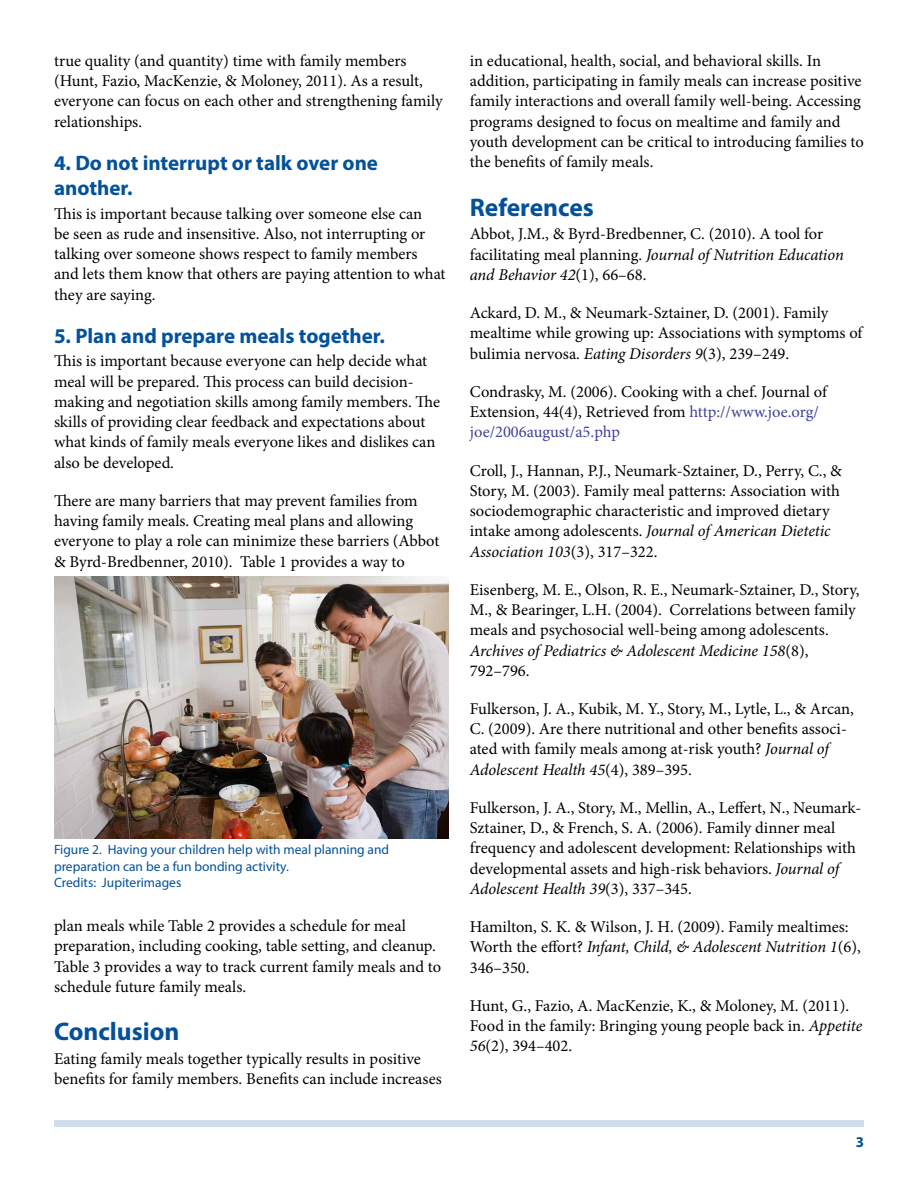
<style>
.page{position:relative;width:918px;height:1188px;background:#fff}
.page>*{position:absolute;margin:0;border:0;box-sizing:border-box;transform-origin:0 0}
.t1{font:700 25.5px "Myriad Pro";color:#03519a}
.t2{font:700 21px/25.2px "Myriad Pro";color:#03519a}
.t3{font:16.5px/20.2px "Minion Pro";color:#000}
.t4{font:700 15px "Myriad Pro";color:#03519a}
.t5{font:13.5px/16.5px "Myriad Pro";color:#03519a}
.s1{font-style:italic}
.s2{color:#414099}
</style>
<div class="page">
<div style="left:54px;top:1120px;width:810px;height:7px;background:#d0ddea"></div>
<img style="left:54px;top:576px;width:394px;height:263px">
<p class="t3" style="left:54px;top:51px;width:390px">true quality (and quantity) time with family members (Hunt, Fazio, MacKenzie, &amp; Moloney, 2011). As a result, everyone can focus on each other and strengthening family relationships.</p>
<p class="t2" style="left:54px;top:150px;width:326px">4. Do not interrupt or talk over one another.</p>
<p class="t3" style="left:54px;top:203px;width:393px">This is important because talking over someone else can<br>be seen as rude and insensitive. Also, not interrupting or talking over someone shows respect to family members and lets them know that others are paying attention to what they are saying.</p>
<p class="t2" style="left:54px;top:322px;width:333px">5. Plan and prepare meals together.</p>
<p class="t3" style="left:54px;top:351px;width:388px">This is important because everyone can help decide what meal will be prepared. This process can build decision&shy;making and negotiation skills among family members. The skills of providing clear feedback and expectations about what kinds of family meals everyone likes and dislikes can also be developed.</p>
<p class="t3" style="left:54px;top:490px;width:387px">There are many barriers that may prevent families from having family meals. Creating meal plans and allowing everyone to play a role can minimize these barriers (Abbot &amp; Byrd-Bredbenner, 2010). Table 1 provides a way to</p>
<p class="t5" style="left:54px;top:841px;width:337px">Figure 2. Having your children help with meal planning and preparation can be a fun bonding activity.<br>Credits: Jupiterimages</p>
<p class="t3" style="left:54px;top:916px;width:389px">plan meals while Table 2 provides a schedule for meal preparation, including cooking, table setting, and cleanup.<br>Table 3 provides a way to track current family meals and to schedule future family meals.</p>
<h1 class="t1" style="left:54px;top:1015px;width:127px">Conclusion</h1>
<p class="t3" style="left:54px;top:1049px;width:389px">Eating family meals together typically results in positive benefits for family members. Benefits can include increases</p>
<p class="t3" style="left:470px;top:51px;width:396px">in educational, health, social, and behavioral skills. In addition, participating in family meals can increase positive family interactions and overall family well-being. Accessing programs designed to focus on mealtime and family and youth development can be critical to introducing families to the benefits of family meals.</p>
<h1 class="t1" style="left:470px;top:191px;width:126px">References</h1>
<p class="t3" style="left:470px;top:224px;width:375px">Abbot, J.M., &amp; Byrd-Bredbenner, C. (2010). A tool for facilitating meal planning. <span class="s1">Journal of Nutrition Education and Behavior 42</span>(1), 66–68.</p>
<p class="t3" style="left:470px;top:303px;width:394px">Ackard, D. M., &amp; Neumark-Sztainer, D. (2001). Family mealtime while growing up: Associations with symptoms of bulimia nervosa. <span class="s1">Eating Disorders 9</span>(3), 239–249.</p>
<p class="t3" style="left:470px;top:381px;width:359px">Condrasky, M. (2006). Cooking with a chef. Journal of<br>Extension, 44(4), Retrieved from <span class="s2">http://www.joe.org/ joe/2006august/a5.php</span></p>
<p class="t3" style="left:470px;top:460px;width:374px">Croll, J., Hannan, P.J., Neumark-Sztainer, D., Perry, C., &amp; Story, M. (2003). Family meal patterns: Association with sociodemographic characteristic and improved dietary intake among adolescents. <span class="s1">Journal of American Dietetic Association 103</span>(3), 317–322.</p>
<p class="t3" style="left:470px;top:579px;width:391px">Eisenberg, M. E., Olson, R. E., Neumark-Sztainer, D., Story, M., &amp; Bearinger, L.H. (2004). Correlations between family meals and psychosocial well-being among adolescents.<br><span class="s1">Archives of Pediatrics &amp; Adolescent Medicine 158</span>(8), 792–796.</p>
<p class="t3" style="left:470px;top:699px;width:386px">Fulkerson, J. A., Kubik, M. Y., Story, M., Lytle, L., &amp; Arcan, C. (2009). Are there nutritional and other benefits associ&shy;ated with family meals among at-risk youth? <span class="s1">Journal of Adolescent Health 45</span>(4), 389–395.</p>
<p class="t3" style="left:470px;top:798px;width:393px">Fulkerson, J. A., Story, M., Mellin, A., Leffert, N., Neumark-Sztainer, D., &amp; French, S. A. (2006). Family dinner meal frequency and adolescent development: Relationships with developmental assets and high-risk behaviors. <span class="s1">Journal of Adolescent Health 39</span>(3), 337–345.</p>
<p class="t3" style="left:470px;top:917px;width:393px">Hamilton, S. K. &amp; Wilson, J. H. (2009). Family mealtimes:<br>Worth the effort? <span class="s1">Infant, Child, &amp; Adolescent Nutrition 1</span>(6),<br>346–350.</p>
<p class="t3" style="left:470px;top:996px;width:394px">Hunt, G., Fazio, A. MacKenzie, K., &amp; Moloney, M. (2011).<br>Food in the family: Bringing young people back in. <span class="s1">Appetite<br>56</span>(2), 394–402.</p>
<p class="t4" style="left:856px;top:1133px;width:10px">3</p>
</div>
